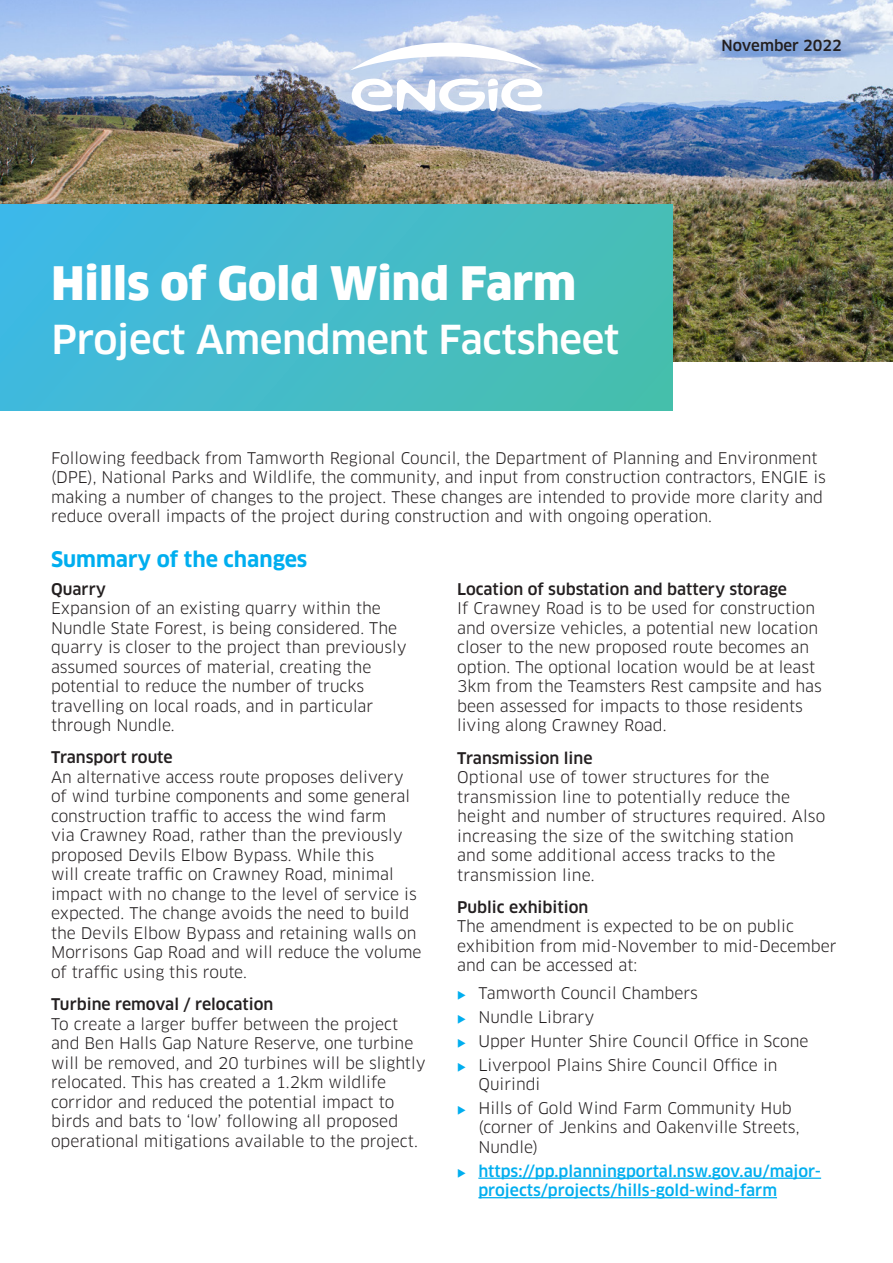
<style>
.page{position:relative;width:893px;height:1263px;background:#fff}
.page>*{position:absolute;margin:0;border:0;box-sizing:border-box;transform-origin:0 0}
.t1{font:900 45px "Clan Pro";color:#fff}
.t2{font:500 39px "Clan OT";letter-spacing:-.01em;color:#fff}
.B_HEAD{font:700 21px "Clan OT";color:#00aeef}
.BODY_COPY{font:15.75px/19.5px "Clan OT";color:#231f20}
.t3{font:500 15.75px/19.5px "Clan OT";color:#00aeef}
.t4{font:500 15px "Clan OT";color:#231f20}
.s1{font-weight:500}
</style>
<div class="page">
<img style="left:0;top:0;width:893px;height:361px">
<div style="left:0;top:204px;width:672px;height:206px;background:linear-gradient(to right,#40b9e4,#49beb0)"></div>
<svg style="left:352px;top:79px;width:190px;height:32px"></svg>
<svg style="left:350px;top:43px;width:194px;height:27px"></svg>
<hr style="left:478px;top:1177px;width:343px;height:2px;background:#00aeef">
<hr style="left:478px;top:1197px;width:299px;height:1px;background:#00aeef">
<p class="t1" style="left:52px;top:257px;width:526px">Hills of Gold Wind Farm</p>
<p class="t2" style="left:52px;top:317px;width:569px">Project Amendment Factsheet</p>
<p class="t4" style="left:721px;top:37px;width:122px">November 2022</p>
<p class="BODY_COPY" style="left:51px;top:448px;width:776px">Following feedback from Tamworth Regional Council, the Department of Planning and Environment (DPE), National Parks and Wildlife, the community, and input from construction contractors, ENGIE is making a number of changes to the project. These changes are intended to provide more clarity and reduce overall impacts of the project during construction and with ongoing operation.</p>
<p class="B_HEAD" style="left:51px;top:547px;width:258px">Summary of the changes</p>
<p class="BODY_COPY" style="left:51px;top:579px;width:357px"><span class="s1">Quarry<br></span>Expansion of an existing quarry within the Nundle State Forest, is being considered. The quarry is closer to the project than previously assumed sources of material, creating the potential to reduce the number of trucks travelling on local roads, and in particular through Nundle.</p>
<p class="BODY_COPY" style="left:51px;top:748px;width:372px"><span class="s1">Transport route<br></span>An alternative access route proposes delivery of wind turbine components and some general construction traffic to access the wind farm<br>via Crawney Road, rather than the previously proposed Devils Elbow Bypass. While this<br>will create traffic on Crawney Road, minimal impact with no change to the level of service is expected. The change avoids the need to build the Devils Elbow Bypass and retaining walls on Morrisons Gap Road and will reduce the volume of traffic using this route.</p>
<p class="BODY_COPY" style="left:51px;top:995px;width:376px"><span class="s1">Turbine removal / relocation<br></span>To create a larger buffer between the project and Ben Halls Gap Nature Reserve, one turbine will be removed, and 20 turbines will be slightly relocated. This has created a 1.2km wildlife corridor and reduced the potential impact to birds and bats to ‘low’ following all proposed operational mitigations available to the project.</p>
<p class="BODY_COPY" style="left:457px;top:579px;width:366px"><span class="s1">Location of substation and battery storage<br></span>If Crawney Road is to be used for construction and oversize vehicles, a potential new location closer to the new proposed route becomes an option. The optional location would be at least 3km from the Teamsters Rest campsite and has been assessed for impacts to those residents living along Crawney Road.</p>
<p class="BODY_COPY" style="left:457px;top:748px;width:370px"><span class="s1">Transmission line<br></span>Optional use of tower structures for the transmission line to potentially reduce the height and number of structures required. Also increasing the size of the switching station and some additional access tracks to the transmission line.</p>
<p class="BODY_COPY" style="left:457px;top:897px;width:381px"><span class="s1">Public exhibition<br></span>The amendment is expected to be on public exhibition from mid-November to mid-December and can be accessed at:</p>
<p class="BODY_COPY" style="left:478px;top:984px;width:221px">Tamworth Council Chambers</p>
<p class="BODY_COPY" style="left:478px;top:1007px;width:118px">Nundle Library</p>
<p class="BODY_COPY" style="left:478px;top:1031px;width:332px">Upper Hunter Shire Council Office in Scone</p>
<p class="BODY_COPY" style="left:478px;top:1055px;width:301px">Liverpool Plains Shire Council Office in<br>Quirindi</p>
<p class="BODY_COPY" style="left:478px;top:1098px;width:323px">Hills of Gold Wind Farm Community Hub (corner of Jenkins and Oakenville Streets,<br>Nundle)</p>
<p class="t3" style="left:478px;top:1161px;width:344px">https://pp.planningportal.nsw.gov.au/major&shy;projects/projects/hills-gold-wind-farm</p>
</div>
